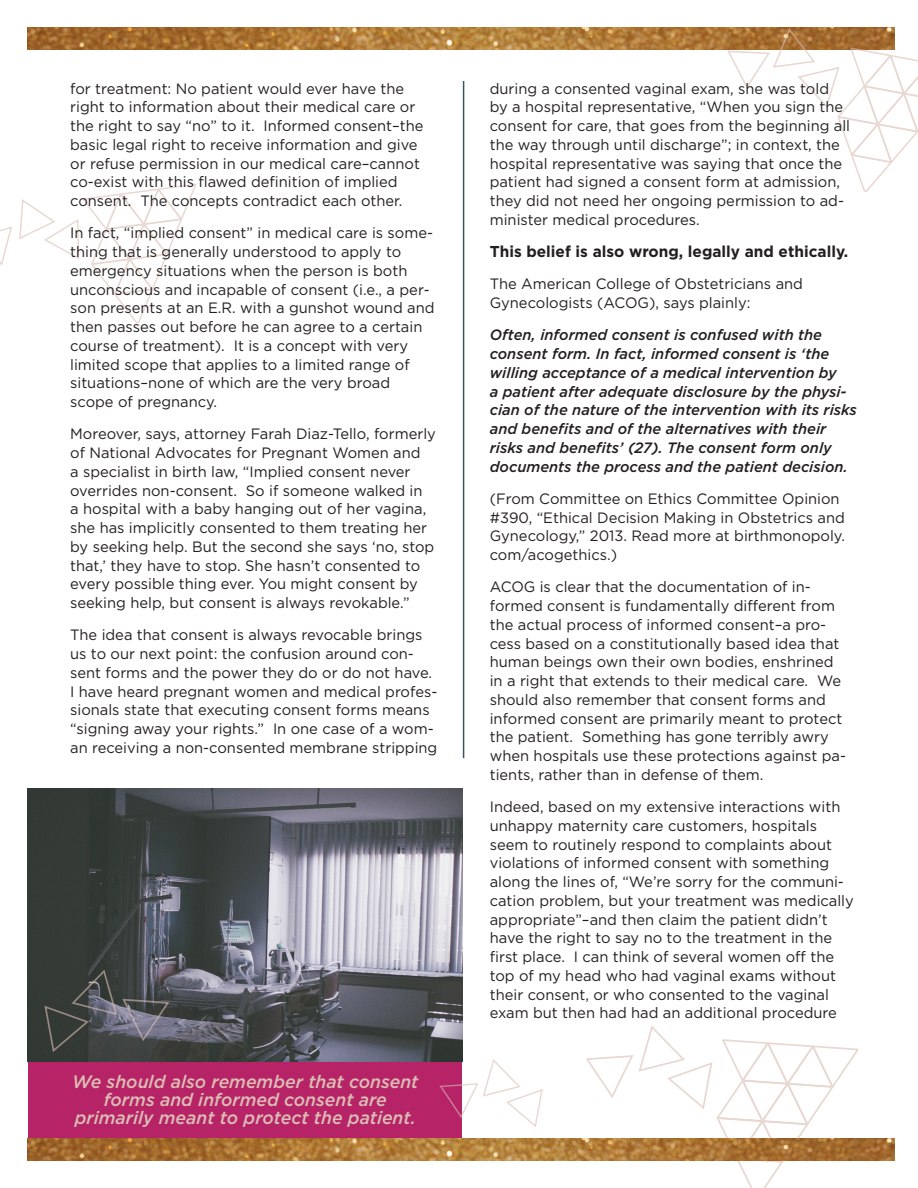
<style>
.page{position:relative;width:918px;height:1188px;background:#fff}
.page>*{position:absolute;margin:0;border:0;box-sizing:border-box;transform-origin:0 0}
.t1{font:italic 500 18px/18px "Gotham";color:#dbbdb4;text-align:center}
.t2{font:700 15.75px "Gotham";color:#231f20}
.t3{font:15px/18.8px "Gotham";color:#231f20}
.t4{font:italic 500 15px/18.8px "Gotham";color:#231f20}
</style>
<div class="page">
<div style="left:28px;top:1062px;width:433px;height:79px;background:#b62467"></div>
<img style="left:28px;top:788px;width:435px;height:274px">
<svg style="left:36px;top:968px;width:134px;height:94px;background:#494c4d"></svg>
<svg style="left:439px;top:1058px;width:104px;height:77px"></svg>
<svg style="left:586px;top:1026px;width:273px;height:162px"></svg>
<svg style="left:0;top:183px;width:197px;height:141px"></svg>
<img style="left:28px;top:1138px;width:867px;height:23px">
<img style="left:27px;top:27px;width:699px;height:23px">
<svg style="left:726px;top:27px;width:192px;height:165px"></svg>
<hr style="left:463px;top:81px;width:1px;height:677px;background:#39555c">
<p class="t3" style="left:70px;top:79px;width:355px">for treatment: No patient would ever have the right to information about their medical care or the right to say “no” to it. Informed consent–the basic legal right to receive information and give or refuse permission in our medical care–cannot co-exist with this flawed definition of implied consent. The concepts contradict each other.</p>
<p class="t3" style="left:70px;top:223px;width:366px">In fact, “implied consent” in medical care is some&shy;thing that is generally understood to apply to emergency situations when the person is both unconscious and incapable of consent (i.e., a per&shy;son presents at an E.R. with a gunshot wound and then passes out before he can agree to a certain course of treatment). It is a concept with very limited scope that applies to a limited range of situations–none of which are the very broad scope of pregnancy.</p>
<p class="t3" style="left:70px;top:424px;width:367px">Moreover, says, attorney Farah Diaz-Tello, formerly of National Advocates for Pregnant Women and<br>a specialist in birth law, “Implied consent never overrides non-consent. So if someone walked in<br>a hospital with a baby hanging out of her vagina, she has implicitly consented to them treating her by seeking help. But the second she says ‘no, stop that,’ they have to stop. She hasn’t consented to every possible thing ever. You might consent by seeking help, but consent is always revokable.”</p>
<p class="t3" style="left:70px;top:625px;width:369px">The idea that consent is always revocable brings us to our next point: the confusion around con&shy;sent forms and the power they do or do not have.<br>I have heard pregnant women and medical profes&shy;sionals state that executing consent forms means “signing away your rights.” In one case of a wom&shy;an receiving a non-consented membrane stripping</p>
<p class="t1" style="left:72px;top:1073px;width:348px">We should also remember that consent forms and informed consent are primarily meant to protect the patient.</p>
<p class="t3" style="left:490px;top:79px;width:362px">during a consented vaginal exam, she was told by a hospital representative, “When you sign the consent for care, that goes from the beginning all the way through until discharge”; in context, the hospital representative was saying that once the patient had signed a consent form at admission, they did not need her ongoing permission to ad&shy;minister medical procedures.</p>
<p class="t2" style="left:490px;top:242px;width:360px">This belief is also wrong, legally and ethically.</p>
<p class="t3" style="left:490px;top:274px;width:315px">The American College of Obstetricians and<br>Gynecologists (ACOG), says plainly:</p>
<p class="t4" style="left:490px;top:325px;width:369px">Often, informed consent is confused with the consent form. In fact, informed consent is ‘the willing acceptance of a medical intervention by<br>a patient after adequate disclosure by the physi&shy;cian of the nature of the intervention with its risks and benefits and of the alternatives with their risks and benefits’ (27). The consent form only documents the process and the patient decision.</p>
<p class="t3" style="left:490px;top:489px;width:357px">(From Committee on Ethics Committee Opinion #390, “Ethical Decision Making in Obstetrics and Gynecology,” 2013. Read more at birthmonopoly. com/acogethics.)</p>
<p class="t3" style="left:490px;top:577px;width:358px">ACOG is clear that the documentation of in&shy;formed consent is fundamentally different from the actual process of informed consent–a pro&shy;cess based on a constitutionally based idea that human beings own their own bodies, enshrined in a right that extends to their medical care. We should also remember that consent forms and informed consent are primarily meant to protect the patient. Something has gone terribly awry when hospitals use these protections against pa&shy;tients, rather than in defense of them.</p>
<p class="t3" style="left:490px;top:797px;width:366px">Indeed, based on my extensive interactions with unhappy maternity care customers, hospitals seem to routinely respond to complaints about violations of informed consent with something along the lines of, “We’re sorry for the communi&shy;cation problem, but your treatment was medically appropriate”–and then claim the patient didn’t have the right to say no to the treatment in the first place. I can think of several women off the top of my head who had vaginal exams without their consent, or who consented to the vaginal exam but then had had an additional procedure</p>
</div>
